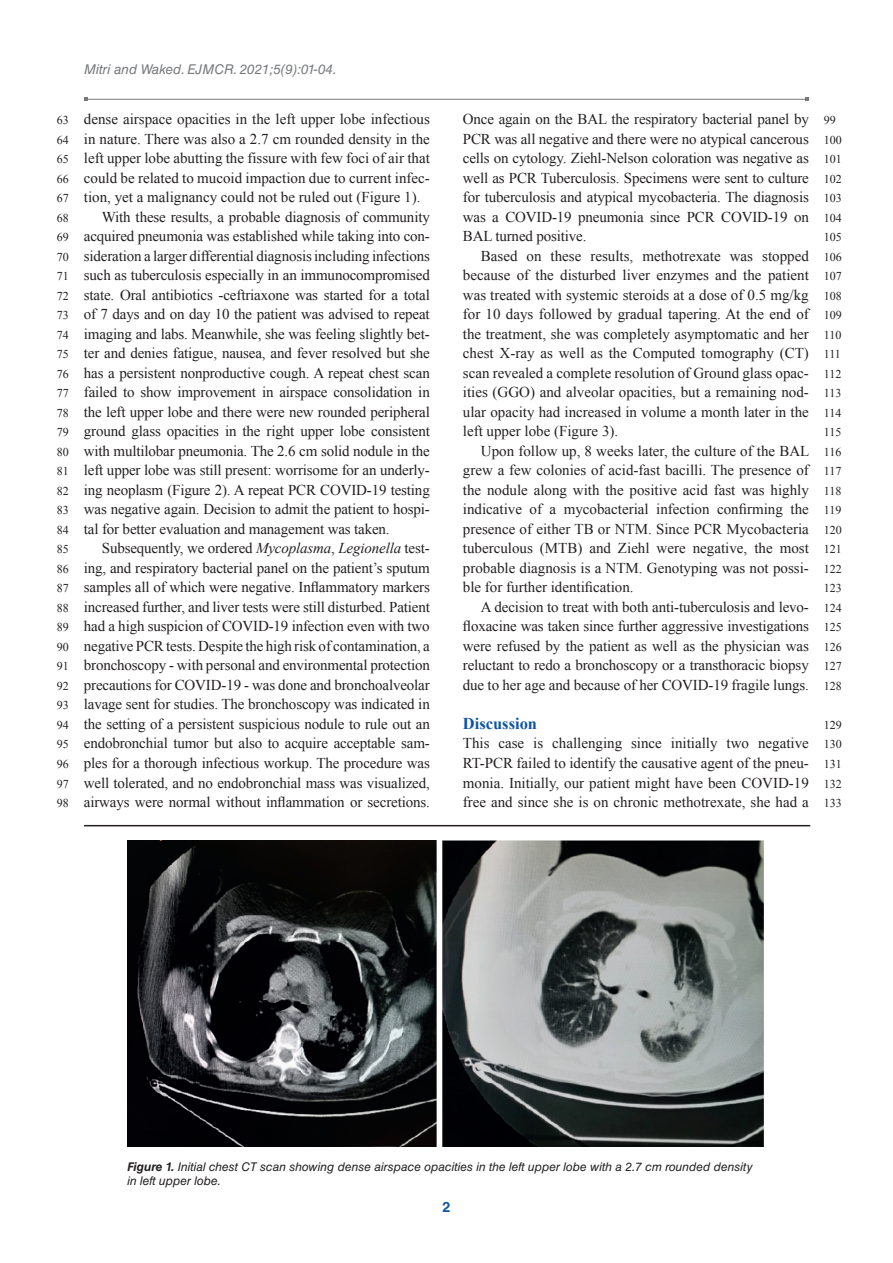
<style>
.page{position:relative;width:893px;height:1263px;background:#fff}
.page>*{position:absolute;margin:0;border:0;box-sizing:border-box;transform-origin:0 0}
.t1{font:700 16.5px "Times New Roman";color:#1055a4}
.t2{font:15px/19.5px "Times New Roman";letter-spacing:-.01em;color:#231f20;text-align:justify}
.t3{font:700 14.25px "Helvetica LT Std";color:#1055a4}
.t4{font:italic 13.5px "Helvetica LT Std";color:#76787b}
.t5{font:12px/19.5px "Times New Roman";color:#231f20;text-align:justify}
.t6{font:italic 12px/14.4px "Helvetica LT Std";color:#231f20}
.s1{font-style:italic}
.s2{font-weight:700}
</style>
<div class="page">
<hr style="left:86px;top:99px;width:721px;height:1px;background:#76787b">
<img style="left:127px;top:841px;width:637px;height:306px">
<hr style="left:84px;top:825px;width:726px;height:1px;background:#231f20">
<p class="t4" style="left:84px;top:61px;width:254px">Mitri and Waked. EJMCR. 2021;5(9):01-04.</p>
<p class="t2" style="left:463px;top:109px;width:348px">Once again on the BAL the respiratory bacterial panel by PCR was all negative and there were no atypical cancerous cells on cytology. Ziehl-Nelson coloration was negative as well as PCR Tuberculosis. Specimens were sent to culture for tuberculosis and atypical mycobacteria. The diagnosis was a COVID-19 pneumonia since PCR COVID-19 on BAL turned positive.</p>
<p class="t2" style="left:463px;top:246px;width:347px;text-indent:18px">Based on these results, methotrexate was stopped because of the disturbed liver enzymes and the patient was treated with systemic steroids at a dose of 0.5 mg/kg for 10 days followed by gradual tapering. At the end of the treatment, she was completely asymptomatic and her chest X-ray as well as the Computed tomography (CT) scan revealed a complete resolution of Ground glass opac&shy;ities (GGO) and alveolar opacities, but a remaining nod&shy;ular opacity had increased in volume a month later in the left upper lobe (Figure 3).</p>
<p class="t2" style="left:463px;top:441px;width:348px;text-indent:18px">Upon follow up, 8 weeks later, the culture of the BAL grew a few colonies of acid-fast bacilli. The presence of the nodule along with the positive acid fast was highly indicative of a mycobacterial infection confirming the presence of either TB or NTM. Since PCR Mycobacteria tuberculous (MTB) and Ziehl were negative, the most probable diagnosis is a NTM. Genotyping was not possi&shy;ble for further identification.</p>
<p class="t2" style="left:463px;top:597px;width:348px;text-indent:18px">A decision to treat with both anti-tuberculosis and levo&shy;floxacine was taken since further aggressive investigations were refused by the patient as well as the physician was reluctant to redo a bronchoscopy or a transthoracic biopsy due to her age and because of her COVID-19 fragile lungs.</p>
<p class="t1" style="left:463px;top:712px;width:76px">Discussion</p>
<p class="t2" style="left:463px;top:733px;width:347px">This case is challenging since initially two negative RT-PCR failed to identify the causative agent of the pneu&shy;monia. Initially, our patient might have been COVID-19 free and since she is on chronic methotrexate, she had a</p>
<p class="t2" style="left:84px;top:109px;width:347px">dense airspace opacities in the left upper lobe infectious</p>
<p class="t2" style="left:84px;top:129px;width:347px">in nature. There was also a 2.7 cm rounded density in the</p>
<p class="t2" style="left:84px;top:148px;width:347px">left upper lobe abutting the fissure with few foci of air that</p>
<p class="t2" style="left:84px;top:168px;width:347px">could be related to mucoid impaction due to current infec-</p>
<p class="t2" style="left:84px;top:187px;width:338px">tion, yet a malignancy could not be ruled out (Figure 1).</p>
<p class="t2" style="left:102px;top:207px;width:330px">With these results, a probable diagnosis of community</p>
<p class="t2" style="left:84px;top:226px;width:348px">acquired pneumonia was established while taking into con-</p>
<p class="t2" style="left:84px;top:246px;width:348px">sideration a larger differential diagnosis including infections</p>
<p class="t2" style="left:84px;top:265px;width:347px">such as tuberculosis especially in an immunocompromised</p>
<p class="t2" style="left:84px;top:285px;width:348px">state. Oral antibiotics -ceftriaxone was started for a total</p>
<p class="t2" style="left:84px;top:304px;width:347px">of 7 days and on day 10 the patient was advised to repeat</p>
<p class="t2" style="left:84px;top:324px;width:347px">imaging and labs. Meanwhile, she was feeling slightly bet-</p>
<p class="t2" style="left:84px;top:343px;width:347px">ter and denies fatigue, nausea, and fever resolved but she</p>
<p class="t2" style="left:84px;top:363px;width:347px">has a persistent nonproductive cough. A repeat chest scan</p>
<p class="t2" style="left:84px;top:382px;width:347px">failed to show improvement in airspace consolidation in</p>
<p class="t2" style="left:84px;top:402px;width:348px">the left upper lobe and there were new rounded peripheral</p>
<p class="t2" style="left:84px;top:421px;width:348px">ground glass opacities in the right upper lobe consistent</p>
<p class="t2" style="left:84px;top:441px;width:348px">with multilobar pneumonia. The 2.6 cm solid nodule in the</p>
<p class="t2" style="left:84px;top:460px;width:348px">left upper lobe was still present: worrisome for an underly-</p>
<p class="t2" style="left:84px;top:480px;width:347px">ing neoplasm (Figure 2). A repeat PCR COVID-19 testing</p>
<p class="t2" style="left:84px;top:499px;width:348px">was negative again. Decision to admit the patient to hospi-</p>
<p class="t2" style="left:84px;top:519px;width:307px">tal for better evaluation and management was taken.</p>
<p class="t2" style="left:102px;top:538px;width:329px">Subsequently, we ordered <span class="s1">Mycoplasma</span>, <span class="s1">Legionella</span> test-</p>
<p class="t2" style="left:84px;top:558px;width:348px">ing, and respiratory bacterial panel on the patient’s sputum</p>
<p class="t2" style="left:84px;top:577px;width:347px">samples all of which were negative. Inflammatory markers</p>
<p class="t2" style="left:84px;top:597px;width:348px">increased further, and liver tests were still disturbed. Patient</p>
<p class="t2" style="left:84px;top:616px;width:347px">had a high suspicion of COVID-19 infection even with two</p>
<p class="t2" style="left:84px;top:636px;width:348px">negative PCR tests. Despite the high risk of contamination, a</p>
<p class="t2" style="left:84px;top:655px;width:348px">bronchoscopy - with personal and environmental protection</p>
<p class="t2" style="left:84px;top:675px;width:347px">precautions for COVID-19 - was done and bronchoalveolar</p>
<p class="t2" style="left:84px;top:694px;width:347px">lavage sent for studies. The bronchoscopy was indicated in</p>
<p class="t2" style="left:84px;top:714px;width:347px">the setting of a persistent suspicious nodule to rule out an</p>
<p class="t2" style="left:84px;top:733px;width:348px">endobronchial tumor but also to acquire acceptable sam-</p>
<p class="t2" style="left:84px;top:753px;width:347px">ples for a thorough infectious workup. The procedure was</p>
<p class="t2" style="left:84px;top:772px;width:347px">well tolerated, and no endobronchial mass was visualized,</p>
<p class="t2" style="left:84px;top:792px;width:347px">airways were normal without inflammation or secretions.</p>
<p class="t5" style="left:57px;top:110px;width:13px">63<br>64<br>65<br>66<br>67<br>68<br>69<br>70<br>71<br>72<br>73<br>74<br>75<br>76<br>77<br>78<br>79<br>80<br>81<br>82<br>83<br>84<br>85<br>86<br>87<br>88<br>89<br>90<br>91<br>92<br>93<br>94<br>95<br>96<br>97<br>98</p>
<p class="t5" style="left:824px;top:110px;width:19px;text-align:left">99<br>100<br>101<br>102<br>103<br>104<br>105<br>106<br>107<br>108<br>109<br>110<br>111<br>112<br>113<br>114<br>115<br>116<br>117<br>118<br>119<br>120<br>121<br>122<br>123<br>124<br>125<br>126<br>127<br>128</p>
<p class="t5" style="left:824px;top:715px;width:19px">129<br>130<br>131<br>132<br>133</p>
<p class="t6" style="left:127px;top:1159px;width:627px"><span class="s2">Figure 1.</span> Initial chest CT scan showing dense airspace opacities in the left upper lobe with a 2.7 cm rounded density in left upper lobe.</p>
<p class="t3" style="left:443px;top:1198px;width:9px">2</p>
</div>
